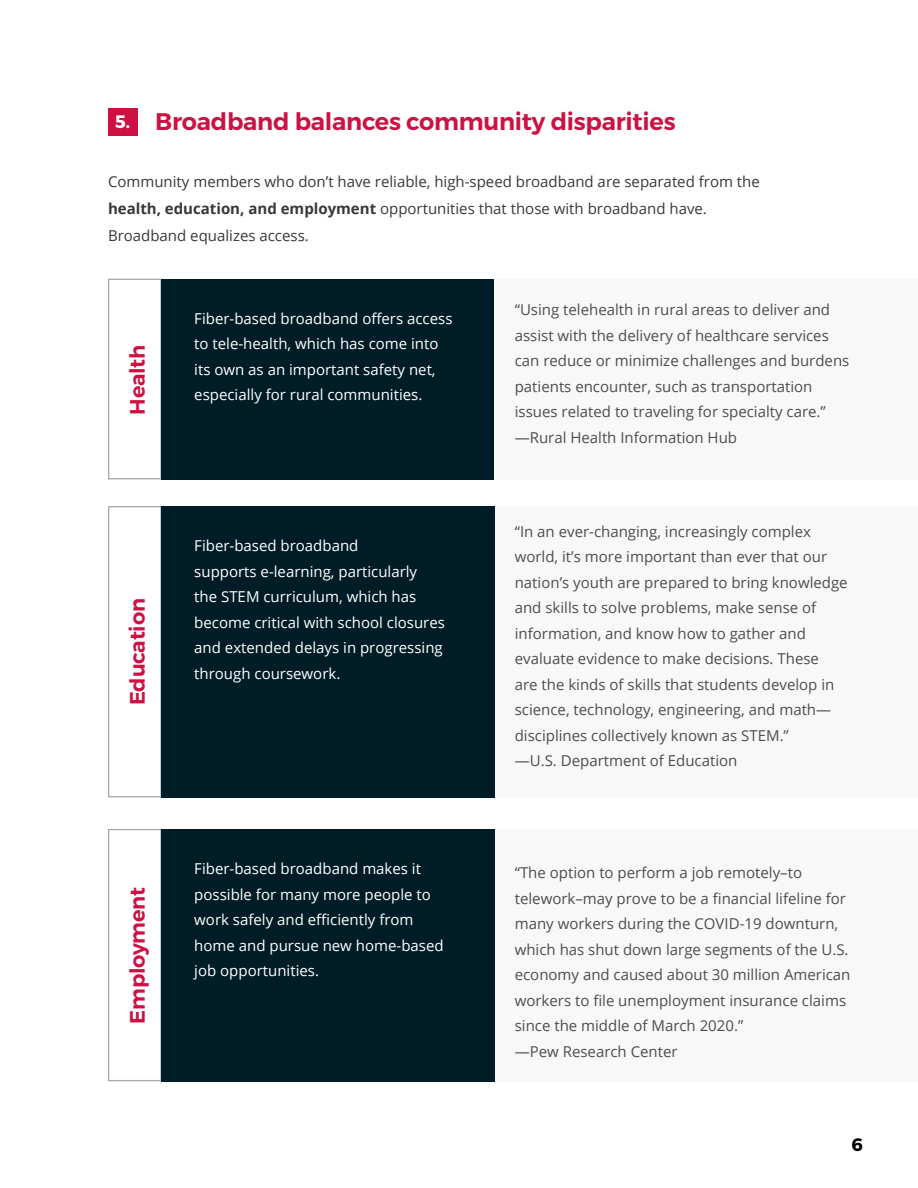
<style>
.page{position:relative;width:918px;height:1188px;background:#fff}
.page>*{position:absolute;margin:0;border:0;box-sizing:border-box;transform-origin:0 0}
.t1{font:600 24px "Montserrat";letter-spacing:-.01em;color:#ce1042}
.t2{font:600 21px "Montserrat";letter-spacing:-.01em;color:#ce1042}
.t3{font:700 18px "Montserrat";color:#000}
.t4{font:15px/25.5px "Open Sans";color:#4d4d4f}
.t5{font:15px/25.5px "Open Sans";color:#fff}
.t6{font:15px/27px "Open Sans";color:#383839}
.s1{font-weight:700;font-size:18px;color:#fff}
.s2{font-weight:700}
</style>
<div class="page">
<div style="left:108px;top:108px;width:29px;height:28px;background:#ce1042"></div>
<div style="left:108px;top:279px;width:54px;height:200px;background:#fff;border:1px solid #a7a9ac"></div>
<div style="left:108px;top:506px;width:54px;height:291px;background:#fff;border:1px solid #a7a9ac"></div>
<div style="left:108px;top:829px;width:54px;height:252px;background:#fff;border:1px solid #a7a9ac"></div>
<div style="left:161px;top:279px;width:334px;height:200px;background:#001d27"></div>
<div style="left:495px;top:279px;width:423px;height:200px;background:#f8f8f9"></div>
<div style="left:495px;top:829px;width:423px;height:252px;background:#f8f8f9"></div>
<div style="left:495px;top:506px;width:423px;height:291px;background:#f8f8f9"></div>
<div style="left:161px;top:506px;width:334px;height:291px;background:#001d27"></div>
<div style="left:161px;top:829px;width:334px;height:252px;background:#001d27"></div>
<h1 class="t1" style="left:115px;top:106px;width:562px"><span class="s1">5.</span> Broadband balances community disparities</h1>
<p class="t6" style="left:108px;top:168px;width:653px">Community members who don’t have reliable, high-speed broadband are separated from the <span class="s2">health, education, and employment</span> opportunities that those with broadband have.<br>Broadband equalizes access.</p>
<h2 class="t2" style="left:125px;top:415px;width:71px;rotate:-90deg">Health</h2>
<h2 class="t2" style="left:125px;top:705px;width:108px;rotate:-90deg">Education</h2>
<h2 class="t2" style="left:125px;top:1024px;width:138px;rotate:-90deg">Employment</h2>
<p class="t5" style="left:194px;top:305px;width:260px">Fiber-based broadband offers access to tele-health, which has come into its own as an important safety net, especially for rural communities.</p>
<p class="t4" style="left:515px;top:296px;width:336px">“Using telehealth in rural areas to deliver and assist with the delivery of healthcare services can reduce or minimize challenges and burdens patients encounter, such as transportation issues related to traveling for specialty care.” —Rural Health Information Hub</p>
<p class="t5" style="left:194px;top:533px;width:252px">Fiber-based broadband<br>supports e-learning, particularly<br>the STEM curriculum, which has become critical with school closures and extended delays in progressing through coursework.</p>
<p class="t5" style="left:194px;top:856px;width:251px">Fiber-based broadband makes it possible for many more people to work safely and efficiently from home and pursue new home-based job opportunities.</p>
<p class="t4" style="left:515px;top:518px;width:334px">“In an ever-changing, increasingly complex world, it’s more important than ever that our nation’s youth are prepared to bring knowledge and skills to solve problems, make sense of information, and know how to gather and evaluate evidence to make decisions. These<br>are the kinds of skills that students develop in science, technology, engineering, and math— disciplines collectively known as STEM.”<br>—U.S. Department of Education</p>
<p class="t4" style="left:515px;top:860px;width:337px">“The option to perform a job remotely–to telework–may prove to be a financial lifeline for many workers during the COVID-19 downturn, which has shut down large segments of the U.S. economy and caused about 30 million American workers to file unemployment insurance claims since the middle of March 2020.”<br>—Pew Research Center</p>
<p class="t3" style="left:851px;top:1134px;width:13px">6</p>
</div>
